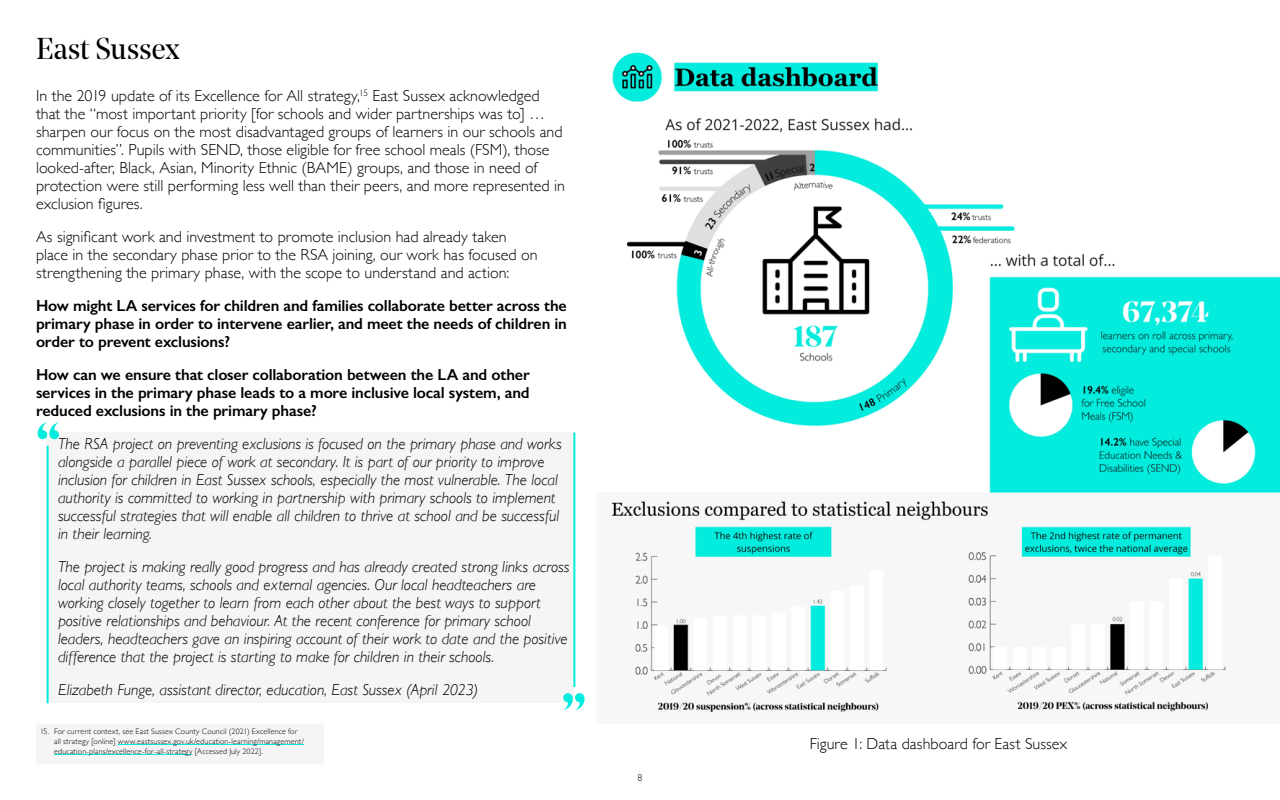
<style>
.page{position:relative;width:1280px;height:800px;background:#fff}
.page>*{position:absolute;margin:0;border:0;box-sizing:border-box;transform-origin:0 0}
.t1{font:900 60px "Noe Display";color:#03ecdd}
.t2{font:30px "Noe Display";color:#000}
.t3{font:italic 300 16px/18px "Gill Sans";color:#000}
.t4{font:300 16px/18px "Gill Sans";color:#000}
.t5{font:600 16px/18px "Gill Sans";letter-spacing:-.01em;color:#000;text-align:justify}
.t6{font:300 10px "Gill Sans";color:#000}
.t7{font:300 8px/10px "Gill Sans";letter-spacing:.02em;color:#000}
</style>
<div class="page">
<div style="left:47px;top:433px;width:527px;height:270px;background:#f5f5f5"></div>
<hr style="left:47px;top:446px;width:2px;height:257px;background:#03ecdd">
<hr style="left:573px;top:433px;width:2px;height:254px;background:#03ecdd">
<img style="left:611px;top:52px;width:669px;height:661px">
<div style="left:36px;top:724px;width:288px;height:40px;background:#f5f5f5"></div>
<hr style="left:118px;top:744px;width:186px;height:1px;background:#03ecdd">
<hr style="left:54px;top:754px;width:138px;height:1px;background:#03ecdd">
<h2 class="t2" style="left:36px;top:29px;width:145px">East Sussex</h2>
<p class="t4" style="left:36px;top:86px;width:530px">In the 2019 update of its Excellence for All strategy,<sup>15</sup> East Sussex acknowledged that the “most important priority [for schools and wider partnerships was to] … sharpen our focus on the most disadvantaged groups of learners in our schools and communities”. Pupils with SEND, those eligible for free school meals (FSM), those looked-after, Black, Asian, Minority Ethnic (BAME) groups, and those in need of protection were still performing less well than their peers, and more represented in exclusion figures.</p>
<p class="t4" style="left:36px;top:227px;width:503px">As significant work and investment to promote inclusion had already taken place in the secondary phase prior to the RSA joining, our work has focused on strengthening the primary phase, with the scope to understand and action:</p>
<p class="t5" style="left:36px;top:297px;width:532px">How might LA services for children and families collaborate better across the primary phase in order to intervene earlier, and meet the needs of children in order to prevent exclusions?</p>
<p class="t5" style="left:36px;top:366px;width:495px">How can we ensure that closer collaboration between the LA and other services in the primary phase leads to a more inclusive local system, and reduced exclusions in the primary phase?</p>
<p class="t3" style="left:58px;top:435px;width:505px">The RSA project on preventing exclusions is focused on the primary phase and works alongside a parallel piece of work at secondary. It is part of our priority to improve inclusion for children in East Sussex schools, especially the most vulnerable. The local authority is committed to working in partnership with primary schools to implement successful strategies that will enable all children to thrive at school and be successful in their learning.</p>
<p class="t3" style="left:58px;top:558px;width:513px">The project is making really good progress and has already created strong links across local authority teams, schools and external agencies. Our local headteachers are working closely together to learn from each other about the best ways to support positive relationships and behaviour. At the recent conference for primary school leaders, headteachers gave an inspiring account of their work to date and the positive difference that the project is starting to make for children in their schools.</p>
<p class="t3" style="left:58px;top:681px;width:422px">Elizabeth Funge, assistant director, education, East Sussex (April 2023)</p>
<p class="t7" style="left:54px;top:726px;width:251px;text-indent:-14px">15. For current context, see East Sussex County Council (2021) Excellence for all strategy [online] www.eastsussex.gov.uk/education-learning/management/ education-plans/excellence-for-all-strategy [Accessed July 2022].</p>
<p class="t4" style="left:810px;top:734px;width:259px">Figure 1: Data dashboard for East Sussex</p>
<h1 class="t1" style="left:36px;top:405px;width:26px">“</h1>
<h1 class="t1" style="left:562px;top:676px;width:26px">”</h1>
<p class="t6" style="left:638px;top:770px;width:6px">8</p>
</div>
